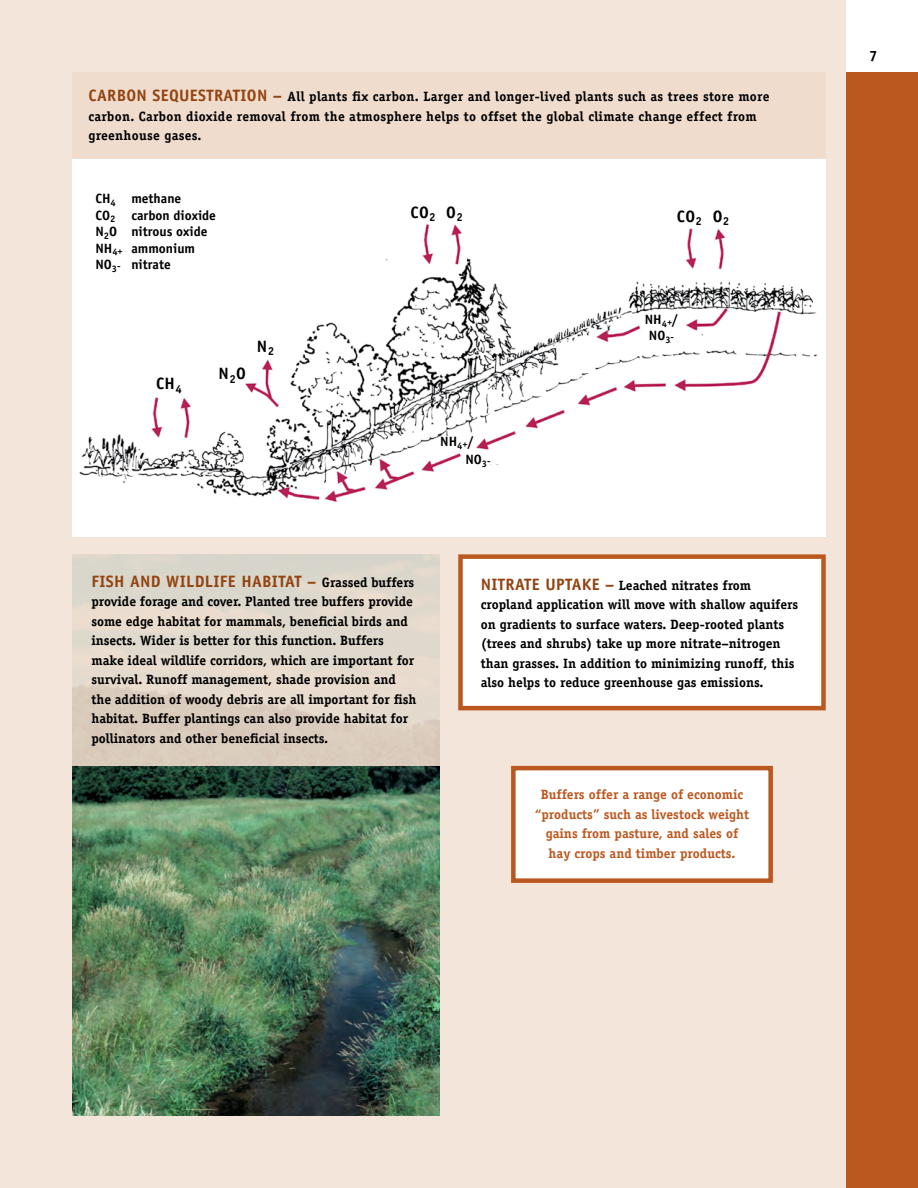
<style>
.page{position:relative;width:918px;height:1188px;background:#fff}
.page>*{position:absolute;margin:0;border:0;box-sizing:border-box;transform-origin:0 0}
.t1{font:700 16.5px "Officina Sans";letter-spacing:.02em;color:#934411}
.t2{font:700 16.5px "Officina Sans";color:#000}
.t3{font:700 15px "Officina Sans";color:#000}
.t4{font:700 13.5px/19.5px "Officina Serif";color:#000}
.t5{font:700 13.5px/19.5px "Officina Serif";letter-spacing:.02em;color:#000}
.t6{font:700 13.5px/19.5px "Officina Serif";color:#bb581f;text-align:center}
.t7{font:700 13.5px/16.5px "Officina Sans";color:#000}
.s1{font-family:"Officina Sans";font-size:16.5px;color:#934411}
.s2{font-size:9.45px}
.s3{font-family:"Officina Serif";font-size:13.5px;color:#000}
</style>
<div class="page">
<div style="left:0;top:0;width:846px;height:1188px;background:#f4e5da"></div>
<div style="left:846px;top:72px;width:72px;height:1116px;background:#bb581f"></div>
<img style="left:72px;top:766px;width:368px;height:350px">
<div style="left:72px;top:554px;width:368px;height:212px;background:linear-gradient(to bottom,#e0dcd2,#dfcfbf)"></div>
<div style="left:72px;top:158px;width:754px;height:379px;background:#fff"></div>
<img style="left:79px;top:205px;width:739px;height:297px">
<div style="left:72px;top:72px;width:754px;height:86px;background:#f0dccc"></div>
<div style="left:460px;top:557px;width:364px;height:151px;background:#fff"></div>
<div style="left:458px;top:554px;width:368px;height:156px;border:4px solid #bb581f"></div>
<div style="left:513px;top:768px;width:258px;height:113px;background:#fff"></div>
<div style="left:511px;top:766px;width:262px;height:117px;border:4px solid #bb581f"></div>
<p class="t5" style="left:88px;top:87px;width:682px"><span class="s1">CARBON SEQUESTRATION –</span> All plants fix carbon. Larger and longer-lived plants such as trees store more carbon. Carbon dioxide removal from the atmosphere helps to offset the global climate change effect from greenhouse gases.</p>
<p class="t7" style="left:95px;top:190px;width:122px">CH<sub>4</sub> methane<br>CO<sub>2</sub> carbon dioxide<br>N<sub>2</sub>O nitrous oxide<br>NH<sub>4+</sub> ammonium<br>NO<sub>3</sub><span class="s2">-</span> nitrate</p>
<p class="t2" style="left:156px;top:374px;width:27px">CH<sub>4</sub></p>
<p class="t2" style="left:219px;top:363px;width:29px">N<sub>2</sub>O</p>
<p class="t2" style="left:257px;top:336px;width:19px">N<sub>2</sub></p>
<p class="t2" style="left:446px;top:202px;width:18px">O<sub>2</sub></p>
<p class="t2" style="left:713px;top:206px;width:18px">O<sub>2</sub></p>
<p class="t2" style="left:410px;top:202px;width:27px">CO<sub>2</sub></p>
<p class="t2" style="left:677px;top:206px;width:27px">CO<sub>2</sub></p>
<p class="t7" style="left:465px;top:432px;width:27px;line-height:18px;text-indent:-25px">NH<sub>4+</sub>/<br>NO<sub>3</sub><span class="s2">-</span></p>
<p class="t7" style="left:645px;top:311px;width:35px;text-align:center">NH<sub>4+</sub>/<br>NO<sub>3</sub><span class="s2">-</span></p>
<p class="t1" style="left:92px;top:571px;width:324px">FISH AND WILDLIFE HABITAT – <span class="s3">Grassed buffers</span></p>
<p class="t4" style="left:91px;top:592px;width:326px">provide forage and cover. Planted tree buffers provide some edge habitat for mammals, beneficial birds and insects. Wider is better for this function. Buffers make ideal wildlife corridors, which are important for survival. Runoff management, shade provision and the addition of woody debris are all important for fish habitat. Buffer plantings can also provide habitat for pollinators and other beneficial insects.</p>
<p class="t4" style="left:481px;top:575px;width:319px"><span class="s1">NITRATE UPTAKE –</span> Leached nitrates from cropland application will move with shallow aquifers on gradients to surface waters. Deep-rooted plants (trees and shrubs) take up more nitrate–nitrogen than grasses. In addition to minimizing runoff, this also helps to reduce greenhouse gas emissions.</p>
<p class="t6" style="left:535px;top:785px;width:216px">Buffers offer a range of economic “products” such as livestock weight gains from pasture, and sales of hay crops and timber products.</p>
<p class="t3" style="left:869px;top:46px;width:10px">7</p>
</div>
